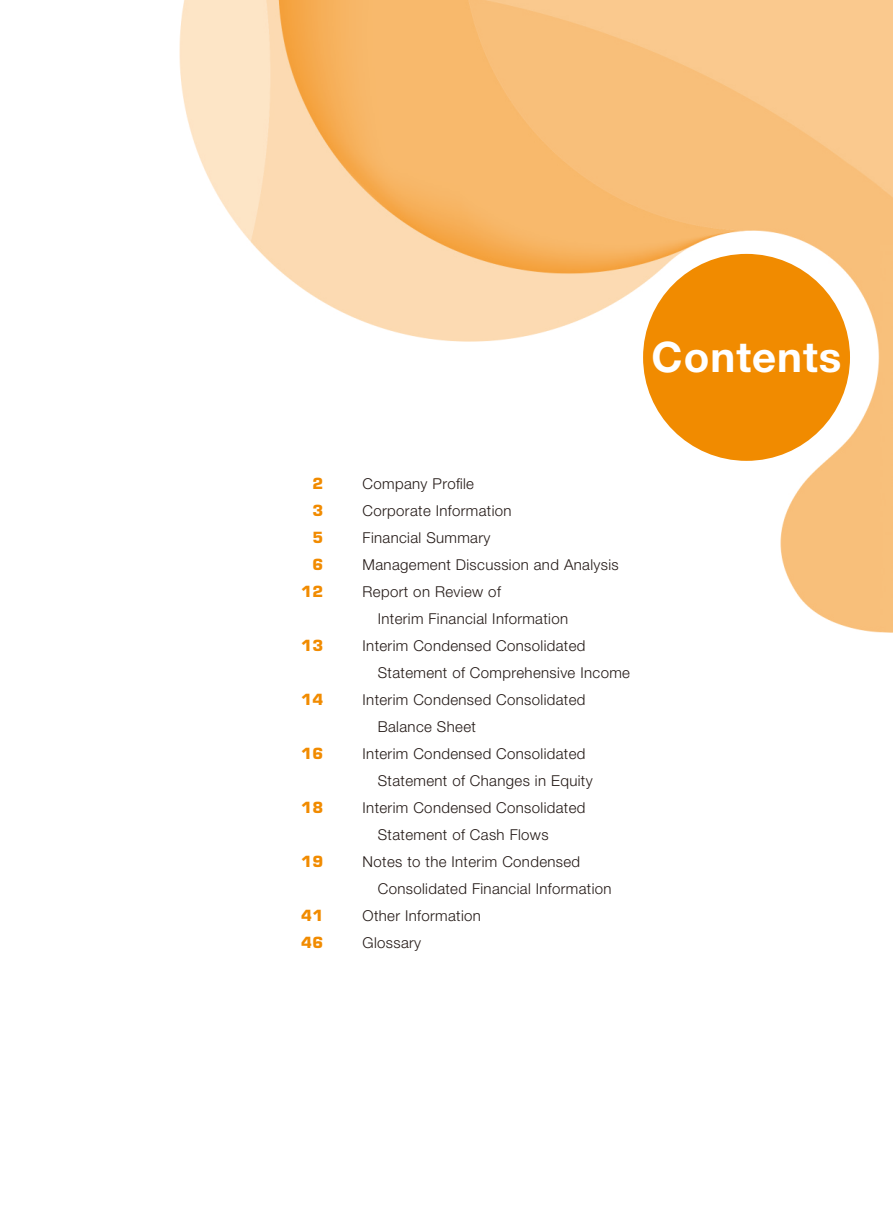
<style>
.page{position:relative;width:893px;height:1212px;background:#fff}
.page>*{position:absolute;margin:0;border:0;box-sizing:border-box;transform-origin:0 0}
.t1{font:700 42px "Helvetica Neue";letter-spacing:.025em;color:#fff}
.t2{font:300 15px "Helvetica Neue";letter-spacing:.025em;color:#231916}
.t3{font:700 15px/27px "Eurostile";letter-spacing:.03em;color:#f18b00;text-align:right}
</style>
<div class="page">
<img style="left:179px;top:0;width:714px;height:633px">
<div style="left:643px;top:254px;width:207px;height:207px;background:#f18b00;border-radius:50%"></div>
<h1 class="t1" style="left:652px;top:331px;width:191px">Contents</h1>
<p class="t3" style="left:301px;top:470px;width:24px">2<br>3<br>5<br>6<br>12</p>
<p class="t3" style="left:301px;top:632px;width:24px">13</p>
<p class="t3" style="left:301px;top:686px;width:24px">14</p>
<p class="t3" style="left:301px;top:740px;width:24px">16</p>
<p class="t3" style="left:301px;top:794px;width:24px">18</p>
<p class="t3" style="left:301px;top:848px;width:24px">19</p>
<p class="t3" style="left:301px;top:902px;width:24px;text-align:left">41<br>46</p>
<p class="t2" style="left:363px;top:475px;width:113px">Company Profile</p>
<p class="t2" style="left:363px;top:502px;width:151px">Corporate Information</p>
<p class="t2" style="left:363px;top:529px;width:129px">Financial Summary</p>
<p class="t2" style="left:363px;top:556px;width:258px">Management Discussion and Analysis</p>
<p class="t2" style="left:363px;top:583px;width:140px">Report on Review of</p>
<p class="t2" style="left:378px;top:610px;width:192px">Interim Financial Information</p>
<p class="t2" style="left:363px;top:637px;width:224px">Interim Condensed Consolidated</p>
<p class="t2" style="left:378px;top:664px;width:254px">Statement of Comprehensive Income</p>
<p class="t2" style="left:363px;top:691px;width:224px">Interim Condensed Consolidated</p>
<p class="t2" style="left:378px;top:718px;width:100px">Balance Sheet</p>
<p class="t2" style="left:363px;top:745px;width:224px">Interim Condensed Consolidated</p>
<p class="t2" style="left:378px;top:772px;width:216px">Statement of Changes in Equity</p>
<p class="t2" style="left:363px;top:799px;width:224px">Interim Condensed Consolidated</p>
<p class="t2" style="left:378px;top:826px;width:172px">Statement of Cash Flows</p>
<p class="t2" style="left:363px;top:853px;width:219px">Notes to the Interim Condensed</p>
<p class="t2" style="left:378px;top:880px;width:235px">Consolidated Financial Information</p>
<p class="t2" style="left:363px;top:907px;width:120px">Other Information</p>
<p class="t2" style="left:363px;top:934px;width:60px">Glossary</p>
</div>
